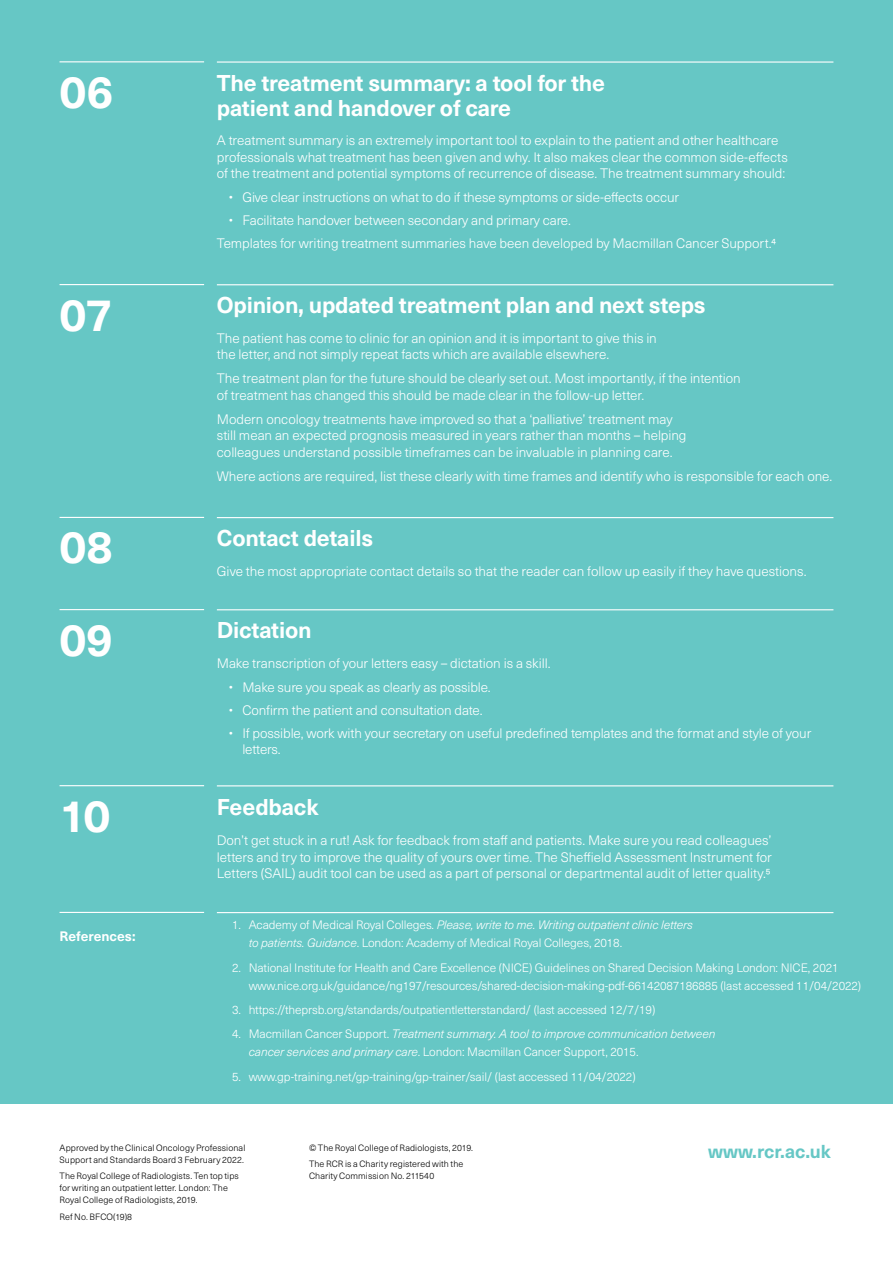
<style>
.page{position:relative;width:893px;height:1263px;background:#fff}
.page>*{position:absolute;margin:0;border:0;box-sizing:border-box;transform-origin:0 0}
.t1{font:700 45px "Neue Haas Unica Pro";letter-spacing:-.005em;color:#fff}
.Body{font:700 22.5px/25.5px "Neue Haas Unica Pro";letter-spacing:-.01em;color:#fff}
.t2{font:700 18.45px "Neue Haas Unica Pro";color:#66c7c5}
.Body-2{font:300 13.5px/16.5px "Neue Haas Unica Pro";letter-spacing:-.005em;color:#fff}
.Body-3{font:700 13.5px "Neue Haas Unica Pro";color:#fff}
.t3{font:300 12px/18px "Neue Haas Unica Pro";letter-spacing:-.01em;color:#fff}
.t4{font:italic 300 12px/18px "Neue Haas Unica Pro";letter-spacing:-.01em;color:#fff}
.Body-4{font:300 9px/12px "Neue Haas Unica Pro";letter-spacing:.01em;color:#000}
.s1{font-style:italic}
.s2{font-style:normal}
</style>
<div class="page">
<div style="left:0;top:0;width:893px;height:1103px;background:#66c7c5"></div>
<hr style="left:217px;top:61px;width:616px;height:2px;background:#fff">
<hr style="left:60px;top:61px;width:144px;height:1px;background:#fff">
<hr style="left:217px;top:284px;width:616px;height:1px;background:#fff">
<hr style="left:60px;top:284px;width:144px;height:1px;background:#fff">
<hr style="left:217px;top:517px;width:616px;height:1px;background:#fff">
<hr style="left:60px;top:517px;width:144px;height:1px;background:#fff">
<hr style="left:217px;top:609px;width:616px;height:1px;background:#fff">
<hr style="left:60px;top:609px;width:144px;height:1px;background:#fff">
<hr style="left:217px;top:785px;width:616px;height:1px;background:#fff">
<hr style="left:217px;top:912px;width:616px;height:1px;background:#fff">
<hr style="left:60px;top:785px;width:144px;height:1px;background:#fff">
<hr style="left:60px;top:912px;width:144px;height:1px;background:#fff">
<p class="t1" style="left:60px;top:64px;width:55px">06</p>
<p class="Body" style="left:217px;top:70px;width:390px">The treatment summary: a tool for the patient and handover of care</p>
<p class="Body-2" style="left:217px;top:133px;width:572px">A treatment summary is an extremely important tool to explain to the patient and other healthcare professionals what treatment has been given and why. It also makes clear the common side-effects of the treatment and potential symptoms of recurrence of disease. The treatment summary should:</p>
<p class="Body-2" style="left:229px;top:190px;width:452px">• Give clear instructions on what to do if these symptoms or side-effects occur</p>
<p class="Body-2" style="left:229px;top:213px;width:344px">• Facilitate handover between secondary and primary care.</p>
<p class="Body-2" style="left:217px;top:235px;width:561px">Templates for writing treatment summaries have been developed by Macmillan Cancer Support.4</p>
<p class="t1" style="left:60px;top:287px;width:54px">07</p>
<p class="Body" style="left:217px;top:293px;width:490px">Opinion, updated treatment plan and next steps</p>
<p class="Body-2" style="left:217px;top:330px;width:441px">The patient has come to clinic for an opinion and it is important to give this in the letter, and not simply repeat facts which are available elsewhere.</p>
<p class="Body-2" style="left:217px;top:370px;width:525px">The treatment plan for the future should be clearly set out. Most importantly, if the intention of treatment has changed this should be made clear in the follow-up letter.</p>
<p class="Body-2" style="left:217px;top:411px;width:471px">Modern oncology treatments have improved so that a ‘palliative’ treatment may still mean an expected prognosis measured in years rather than months – helping colleagues understand possible timeframes can be invaluable in planning care.</p>
<p class="Body-2" style="left:217px;top:468px;width:617px">Where actions are required, list these clearly with time frames and identify who is responsible for each one.</p>
<p class="t1" style="left:60px;top:520px;width:55px">08</p>
<p class="Body" style="left:217px;top:526px;width:158px">Contact details</p>
<p class="Body-2" style="left:217px;top:563px;width:591px">Give the most appropriate contact details so that the reader can follow up easily if they have questions.</p>
<p class="t1" style="left:60px;top:612px;width:56px">09</p>
<p class="Body" style="left:217px;top:618px;width:96px">Dictation</p>
<p class="Body-2" style="left:217px;top:655px;width:335px">Make transcription of your letters easy – dictation is a skill.</p>
<p class="Body-2" style="left:229px;top:679px;width:263px">• Make sure you speak as clearly as possible.</p>
<p class="Body-2" style="left:229px;top:702px;width:255px">• Confirm the patient and consultation date.</p>
<p class="Body-2" style="left:242px;top:725px;width:570px;text-indent:-14px">• If possible, work with your secretary on useful predefined templates and the format and style of your letters.</p>
<p class="t1" style="left:60px;top:788px;width:53px">10</p>
<p class="Body" style="left:217px;top:794px;width:103px">Feedback</p>
<p class="Body-2" style="left:217px;top:832px;width:556px;text-align:justify">Don’t get stuck in a rut! Ask for feedback from staff and patients. Make sure you read colleagues’ letters and try to improve the quality of yours over time. The Sheffield Assessment Instrument for Letters (SAIL) audit tool can be used as a part of personal or departmental audit of letter quality.5</p>
<p class="Body-3" style="left:60px;top:927px;width:77px">References:</p>
<p class="t3" style="left:249px;top:916px;width:446px;text-indent:-17px">1. Academy of Medical Royal Colleges. <span class="s1">Please, write to me. Writing outpatient clinic letters to patients. Guidance</span>. London: Academy of Medical Royal Colleges, 2018.</p>
<p class="t3" style="left:249px;top:958px;width:614px;text-indent:-17px">2. National Institute for Health and Care Excellence (NICE) Guidelines on Shared Decision Making London: NICE, 2021 www.nice.org.uk/guidance/ng197/resources/shared-decision-making-pdf-66142087186885 (last accessed 11/04/2022)</p>
<p class="t3" style="left:232px;top:1001px;width:425px">3. https://theprsb.org/standards/outpatientletterstandard/ (last accessed 12/7/19)</p>
<p class="t4" style="left:249px;top:1025px;width:468px;text-indent:-17px"><span class="s2">4. Macmillan Cancer Support.</span> Treatment summary. A tool to improve communication between cancer services and primary care<span class="s2">. London: Macmillan Cancer Support, 2015.</span></p>
<p class="t3" style="left:232px;top:1067px;width:405px">5. www.gp-training.net/gp-training/gp-trainer/sail/ (last accessed 11/04/2022)</p>
<p class="Body-4" style="left:60px;top:1142px;width:187px">Approved by the Clinical Oncology Professional<br>Support and Standards Board 3 February 2022.</p>
<p class="Body-4" style="left:60px;top:1170px;width:181px">The Royal College of Radiologists. Ten top tips for writing an outpatient letter. London: The<br>Royal College of Radiologists, 2019.</p>
<p class="Body-4" style="left:60px;top:1210px;width:74px">Ref No. BFCO(19)8</p>
<p class="Body-4" style="left:309px;top:1142px;width:166px">© The Royal College of Radiologists, 2019.</p>
<p class="Body-4" style="left:309px;top:1158px;width:156px">The RCR is a Charity registered with the<br>Charity Commission No. 211540</p>
<p class="t2" style="left:708px;top:1140px;width:124px">www.rcr.ac.uk</p>
</div>
